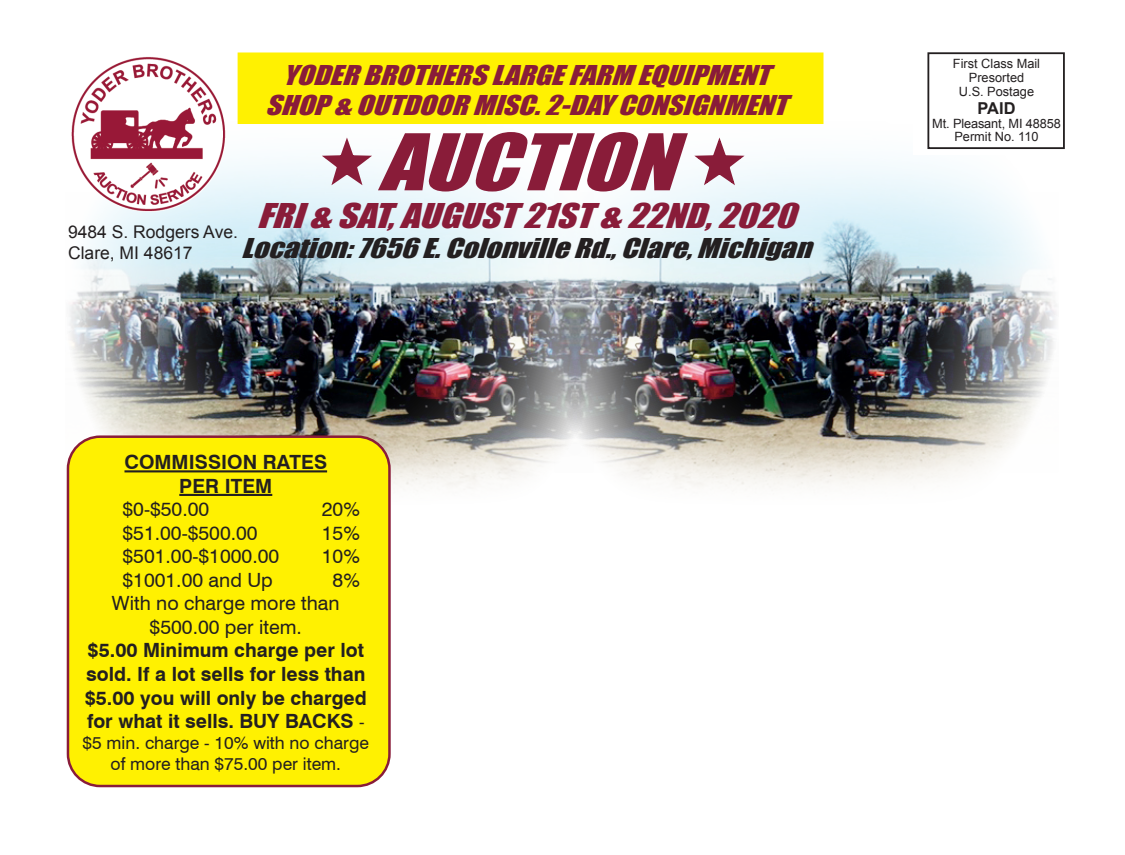
<style>
.page{position:relative;width:1125px;height:855px;background:#fff}
.page>*{position:absolute;margin:0;border:0;box-sizing:border-box;transform-origin:0 0}
.t1{font:italic 72.25px "Impact";color:#891c39;scale:1.19 1}
.t2{font:italic 31.5px "Impact";color:#891c39;scale:1.19 1}
.t3{font:italic 25px/30.2px "Impact";color:#891c39;text-align:center;scale:1.19 1}
.t4{font:italic 25px "Impact";color:#231f20;scale:1.19 1}
.t5{font:700 19.5px/23.5px "Swiss 721 BT";color:#231f20;text-align:center}
.t6{font:19.5px "Swiss 721 BT";color:#231f20}
.t7{font:17.5px/21px "Swiss 721 BT";color:#231f20;text-align:center}
.t8{font:17.5px/21px "Arial";color:#231f20}
.t9{font:700 16.5px "Arial";color:#231f20}
.t10{font:12.75px/13.8px "Arial";color:#231f20;text-align:center}
.s1{font-weight:400;font-size:17.5px}
</style>
<div class="page">
<img style="left:66px;top:137px;width:476px;height:373px">
<img style="left:542px;top:108px;width:515px;height:380px">
<svg style="left:318px;top:138px;width:58px;height:50px"></svg>
<svg style="left:691px;top:138px;width:57px;height:50px"></svg>
<div style="left:913px;top:49px;width:163px;height:105px;background:#fff"></div>
<div style="left:927px;top:52px;width:138px;height:97px;border:2px solid #231f20"></div>
<div style="left:68px;top:437px;width:321px;height:349px;background:#fff101;border-radius:32px"></div>
<div style="left:67px;top:435px;width:324px;height:352px;border:2px solid #891c39;border-radius:32px"></div>
<hr style="left:124px;top:470px;width:203px;height:2px;background:#231f20">
<hr style="left:179px;top:494px;width:93px;height:2px;background:#231f20">
<img style="left:70px;top:57px;width:171px;height:155px">
<div style="left:238px;top:52px;width:585px;height:72px;background:#fff101;border:2px solid #fff101"></div>
<p class="t3" style="left:265px;top:59px;width:450px">YODERBROTHERSLARGEFARMEQUIPMENT<br>SHOP&amp;OUTDOORMISC.2-DAYCONSIGNMENT</p>
<h1 class="t1" style="left:378px;top:106px;width:278px">AUCTION</h1>
<h2 class="t2" style="left:257px;top:191px;width:466px">FRI&amp;SAT,AUGUST21ST&amp;22ND,2020</h2>
<p class="t4" style="left:241px;top:229px;width:490px">Location:7656E.ColonvilleRd.,Clare,Michigan</p>
<p class="t8" style="left:68px;top:222px;width:171px">9484 S. Rodgers Ave.<br>Clare, MI 48617</p>
<p class="t5" style="left:124px;top:450px;width:204px">COMMISSION RATES<br>PER ITEM</p>
<p class="t6" style="left:122px;top:498px;width:88px">$0-$50.00</p>
<p class="t6" style="left:322px;top:498px;width:40px">20%</p>
<p class="t6" style="left:122px;top:521px;width:137px">$51.00-$500.00</p>
<p class="t6" style="left:322px;top:521px;width:40px">15%</p>
<p class="t6" style="left:122px;top:545px;width:158px">$501.00-$1000.00</p>
<p class="t6" style="left:322px;top:545px;width:40px">10%</p>
<p class="t6" style="left:122px;top:568px;width:152px">$1001.00 and Up</p>
<p class="t6" style="left:333px;top:568px;width:29px">8%</p>
<p class="t6" style="left:112px;top:592px;width:229px">With no charge more than</p>
<p class="t6" style="left:150px;top:615px;width:154px">$500.00 per item.</p>
<p class="t5" style="left:85px;top:639px;width:284px;text-align:left">$5.00 Minimum charge per lot sold. If a lot sells for less than $5.00 you will only be charged for what it sells. BUY BACKS <span class="s1">-</span></p>
<p class="t7" style="left:83px;top:732px;width:288px">$5 min. charge - 10% with no charge of more than $75.00 per item.</p>
<p class="t10" style="left:953px;top:57px;width:89px">First Class Mail<br>Presorted<br>U.S. Postage</p>
<p class="t9" style="left:978px;top:97px;width:39px">PAID</p>
<p class="t10" style="left:932px;top:116px;width:130px">Mt. Pleasant, MI 48858<br>Permit No. 110</p>
</div>
